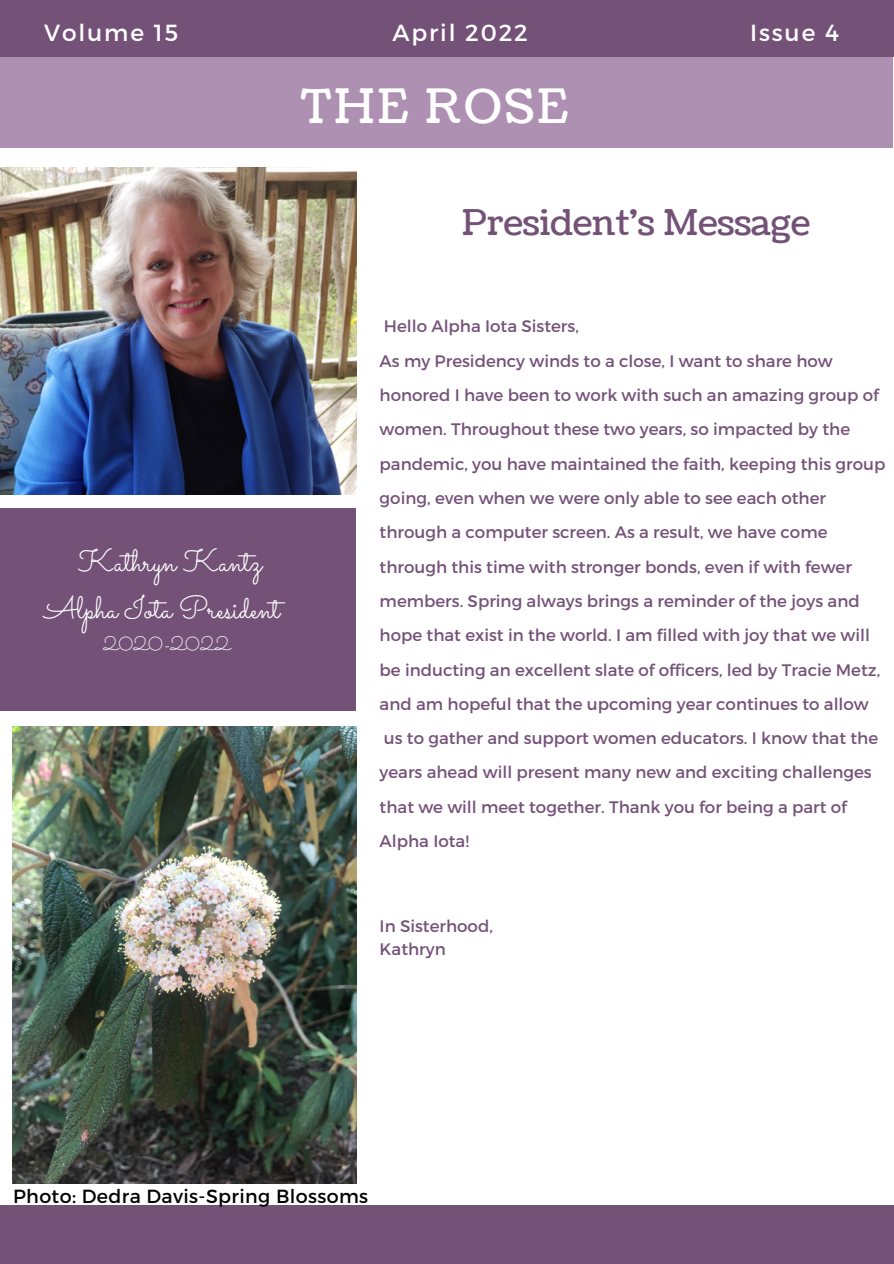
<style>
.page{position:relative;width:894px;height:1264px;background:#fff}
.page>*{position:absolute;margin:0;border:0;box-sizing:border-box;transform-origin:0 0}
.t1{font:47.1px "Coustard";letter-spacing:.06em;color:#fff}
.t2{font:35.25px "Coustard";color:#745278}
.t3{font:31.05px "Sacramento";color:#fff}
.t4{font:23.25px "Montserrat";letter-spacing:.08em;color:#fff}
.t5{font:19.2px "Sacramento";color:#fff}
.t6{font:19.05px "Montserrat";letter-spacing:.02em;color:#000}
.t7{font:16.65px/34.3px "Montserrat";color:#745278}
</style>
<div class="page">
<div style="left:0;top:508px;width:355px;height:203px;background:#745278"></div>
<div style="left:0;top:0;width:892px;height:148px;background:#ae90b2"></div>
<div style="left:0;top:0;width:893px;height:56px;background:#745278"></div>
<div style="left:0;top:1205px;width:893px;height:58px;background:#745278"></div>
<img style="left:0;top:167px;width:356px;height:327px">
<img style="left:13px;top:726px;width:343px;height:457px">
<p class="t4" style="left:44px;top:17px;width:135px">Volume 15</p>
<p class="t4" style="left:392px;top:17px;width:137px">April 2022</p>
<p class="t4" style="left:750px;top:17px;width:90px">Issue 4</p>
<p class="t1" style="left:301px;top:74px;width:268px">THE ROSE</p>
<p class="t3" style="left:78px;top:542px;width:185px">Kathryn Kantz</p>
<p class="t3" style="left:44px;top:589px;width:237px">Alpha Iota President</p>
<p class="t5" style="left:103px;top:632px;width:129px">2020-2022</p>
<p class="t2" style="left:462px;top:198px;width:349px">President's Message</p>
<p class="t7" style="left:384px;top:308px;width:196px">Hello Alpha Iota Sisters,</p>
<p class="t7" style="left:379px;top:343px;width:507px">As my Presidency winds to a close, I want to share how honored I have been to work with such an amazing group of women. Throughout these two years, so impacted by the pandemic, you have maintained the faith, keeping this group going, even when we were only able to see each other through a computer screen. As a result, we have come through this time with stronger bonds, even if with fewer members. Spring always brings a reminder of the joys and hope that exist in the world. I am filled with joy that we will be inducting an excellent slate of officers, led by Tracie Metz, and am hopeful that the upcoming year continues to allow us to gather and support women educators. I know that the years ahead will present many new and exciting challenges that we will meet together. Thank you for being a part of Alpha Iota!</p>
<p class="t7" style="left:379px;top:908px;width:115px">In Sisterhood,</p>
<p class="t7" style="left:379px;top:930px;width:68px">Kathryn</p>
<p class="t6" style="left:13px;top:1183px;width:356px">Photo: Dedra Davis-Spring Blossoms</p>
</div>
